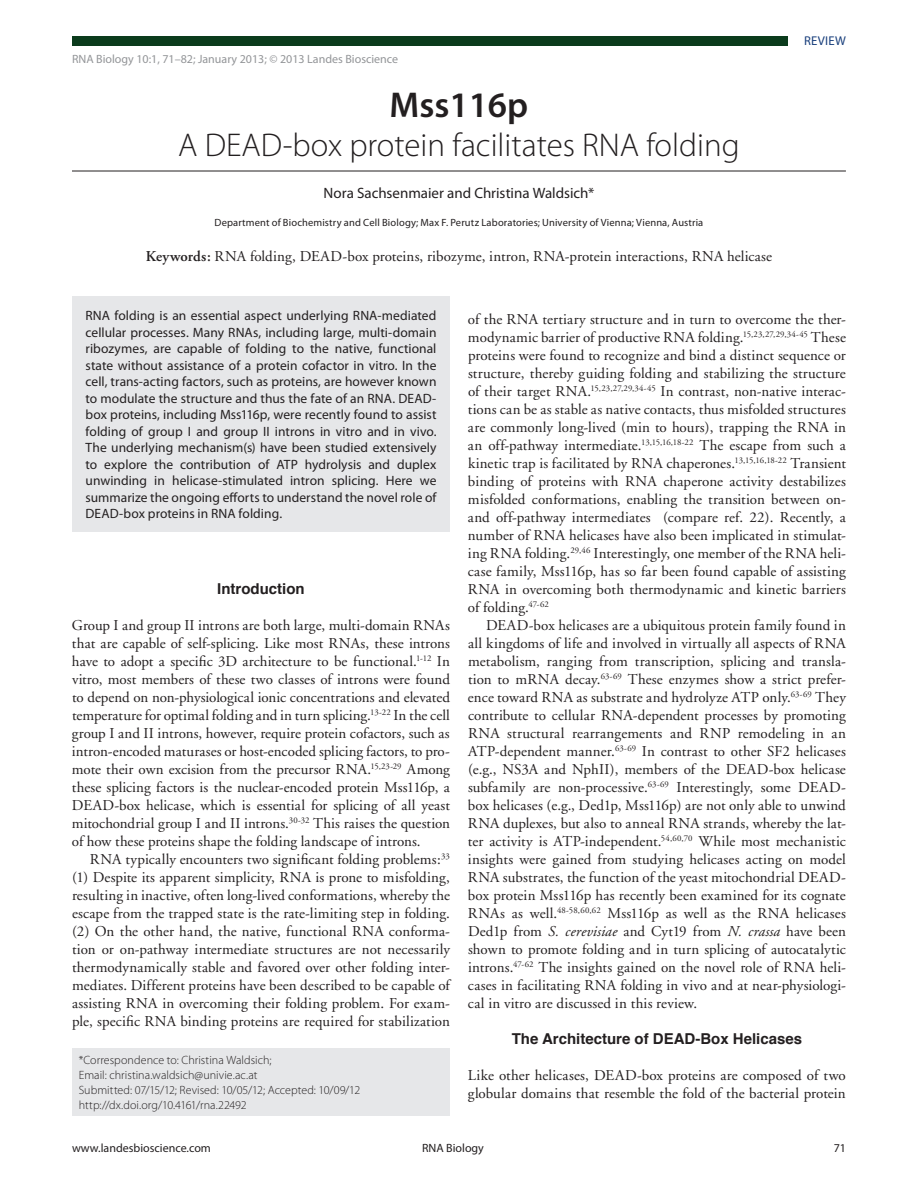
<style>
.page{position:relative;width:918px;height:1188px;background:#fff}
.page>*{position:absolute;margin:0;border:0;box-sizing:border-box;transform-origin:0 0}
.t1{font:600 36px "Myriad Pro";color:#231f20}
.t2{font:300 33px "Myriad Pro";color:#231f20}
.t3{font:15px/18px "Adobe Garamond";letter-spacing:.005em;color:#231f20;text-align:justify}
.t4{font:700 15px "Helvetica";color:#231f20}
.t5{font:15px "Myriad Pro";color:#231f20}
.t6{font:13.5px/16.5px "Myriad Pro";letter-spacing:.005em;color:#231f20;text-align:justify}
.t7{font:12.75px "Myriad Pro";letter-spacing:.02em;color:#193f7c}
.t8{font:300 12px/15px "Myriad Pro";color:#231f20}
.t9{font:12px "Myriad Pro";color:#939598}
.t10{font:12px "Myriad Pro";color:#231f20}
.t11{font:10.5px "Myriad Pro";letter-spacing:.015em;color:#231f20}
.s1{font-weight:600}
.s2{font-style:italic}
</style>
<div class="page">
<div style="left:72px;top:36px;width:715px;height:10px;background:#0b3b1c"></div>
<div style="left:72px;top:1048px;width:378px;height:68px;background:#e6e7e9"></div>
<div style="left:72px;top:297px;width:378px;height:235px;background:#e6e7e9"></div>
<hr style="left:72px;top:171px;width:774px;height:1px;background:#231f20">
<p class="t9" style="left:72px;top:52px;width:328px">RNA Biology 10:1, 71–82; January 2013; © 2013 Landes Bioscience</p>
<h1 class="t1" style="left:390px;top:82px;width:140px">Mss116p</h1>
<h2 class="t2" style="left:178px;top:125px;width:563px">A DEAD-box protein facilitates RNA folding</h2>
<p class="t5" style="left:323px;top:184px;width:272px">Nora Sachsenmaier and Christina Waldsich*</p>
<p class="t11" style="left:214px;top:217px;width:490px">Department of Biochemistry and Cell Biology; Max F. Perutz Laboratories; University of Vienna; Vienna, Austria</p>
<p class="t3" style="left:146px;top:247px;width:628px"><span class="s1">Keywords:</span> RNA folding, DEAD-box proteins, ribozyme, intron, RNA-protein interactions, RNA helicase</p>
<p class="t7" style="left:804px;top:32px;width:43px">REVIEW</p>
<p class="t6" style="left:86px;top:307px;width:353px">RNA folding is an essential aspect underlying RNA-mediated cellular processes. Many RNAs, including large, multi-domain ribozymes, are capable of folding to the native, functional state without assistance of a protein cofactor in vitro. In the cell, trans-acting factors, such as proteins, are however known to modulate the structure and thus the fate of an RNA. DEAD&shy;box proteins, including Mss116p, were recently found to assist folding of group I and group II introns in vitro and in vivo.<br>The underlying mechanism(s) have been studied extensively to explore the contribution of ATP hydrolysis and duplex unwinding in helicase-stimulated intron splicing. Here we summarize the ongoing efforts to understand the novel role of DEAD-box proteins in RNA folding.</p>
<p class="t4" style="left:217px;top:578px;width:89px">Introduction</p>
<p class="t3" style="left:72px;top:617px;width:380px">Group I and group II introns are both large, multi-domain RNAs that are capable of self-splicing. Like most RNAs, these introns have to adopt a specific 3D architecture to be functional.<sup>1-12</sup> In vitro, most members of these two classes of introns were found to depend on non-physiological ionic concentrations and elevated temperature for optimal folding and in turn splicing.<sup>13-22</sup> In the cell group I and II introns, however, require protein cofactors, such as intron-encoded maturases or host-encoded splicing factors, to pro&shy;mote their own excision from the precursor RNA.<sup>15,23-29</sup> Among these splicing factors is the nuclear-encoded protein Mss116p, a DEAD-box helicase, which is essential for splicing of all yeast mitochondrial group I and II introns.<sup>30-32</sup> This raises the question of how these proteins shape the folding landscape of introns.</p>
<p class="t3" style="left:72px;top:851px;width:380px;text-indent:18px">RNA typically encounters two significant folding problems:<sup>33 </sup>(1) Despite its apparent simplicity, RNA is prone to misfolding, resulting in inactive, often long-lived conformations, whereby the escape from the trapped state is the rate-limiting step in folding. (2) On the other hand, the native, functional RNA conforma&shy;tion or on-pathway intermediate structures are not necessarily thermodynamically stable and favored over other folding inter&shy;mediates. Different proteins have been described to be capable of assisting RNA in overcoming their folding problem. For exam&shy;ple, specific RNA binding proteins are required for stabilization</p>
<p class="t8" style="left:79px;top:1053px;width:283px">*Correspondence to: Christina Waldsich;<br>Email: christina.waldsich@univie.ac.at<br>Submitted: 07/15/12; Revised: 10/05/12; Accepted: 10/09/12 http://dx.doi.org/10.4161/rna.22492</p>
<p class="t3" style="left:468px;top:311px;width:379px">of the RNA tertiary structure and in turn to overcome the ther&shy;modynamic barrier of productive RNA folding.<sup>15,23,27,29,34-45</sup> These proteins were found to recognize and bind a distinct sequence or structure, thereby guiding folding and stabilizing the structure of their target RNA.<sup>15,23,27,29,34-45</sup> In contrast, non-native interac&shy;tions can be as stable as native contacts, thus misfolded structures are commonly long-lived (min to hours), trapping the RNA in an off-pathway intermediate.<sup>13,15,16,18-22</sup> The escape from such a kinetic trap is facilitated by RNA chaperones.<sup>13,15,16,18-22</sup> Transient binding of proteins with RNA chaperone activity destabilizes misfolded conformations, enabling the transition between on&shy;and off-pathway intermediates (compare ref. 22). Recently, a number of RNA helicases have also been implicated in stimulat&shy;ing RNA folding.<sup>29,46</sup> Interestingly, one member of the RNA heli&shy;case family, Mss116p, has so far been found capable of assisting RNA in overcoming both thermodynamic and kinetic barriers of folding.<sup>47-62</sup></p>
<p class="t3" style="left:468px;top:617px;width:379px;text-indent:18px">DEAD-box helicases are a ubiquitous protein family found in all kingdoms of life and involved in virtually all aspects of RNA metabolism, ranging from transcription, splicing and transla&shy;tion to mRNA decay.<sup>63-69</sup> These enzymes show a strict prefer&shy;ence toward RNA as substrate and hydrolyze ATP only.<sup>63-69</sup> They contribute to cellular RNA-dependent processes by promoting RNA structural rearrangements and RNP remodeling in an ATP-dependent manner.<sup>63-69</sup> In contrast to other SF2 helicases (e.g., NS3A and NphII), members of the DEAD-box helicase subfamily are non-processive.<sup>63-69</sup> Interestingly, some DEAD&shy;box helicases (e.g., Ded1p, Mss116p) are not only able to unwind RNA duplexes, but also to anneal RNA strands, whereby the lat&shy;ter activity is ATP-independent.<sup>54,60,70</sup> While most mechanistic insights were gained from studying helicases acting on model RNA substrates, the function of the yeast mitochondrial DEAD&shy;box protein Mss116p has recently been examined for its cognate RNAs as well.<sup>48-58,60,62</sup> Mss116p as well as the RNA helicases Ded1p from <span class="s2">S. cerevisiae</span> and Cyt19 from <span class="s2">N. crassa</span> have been shown to promote folding and in turn splicing of autocatalytic introns.<sup>47-62</sup> The insights gained on the novel role of RNA heli&shy;cases in facilitating RNA folding in vivo and at near-physiologi&shy;cal in vitro are discussed in this review.</p>
<p class="t4" style="left:512px;top:1028px;width:292px">The Architecture of DEAD-Box Helicases</p>
<p class="t3" style="left:468px;top:1067px;width:379px">Like other helicases, DEAD-box proteins are composed of two globular domains that resemble the fold of the bacterial protein</p>
<p class="t10" style="left:72px;top:1141px;width:140px">www.landesbioscience.com</p>
<p class="t10" style="left:422px;top:1141px;width:63px">RNA Biology</p>
<p class="t10" style="left:834px;top:1141px;width:14px">71</p>
</div>
